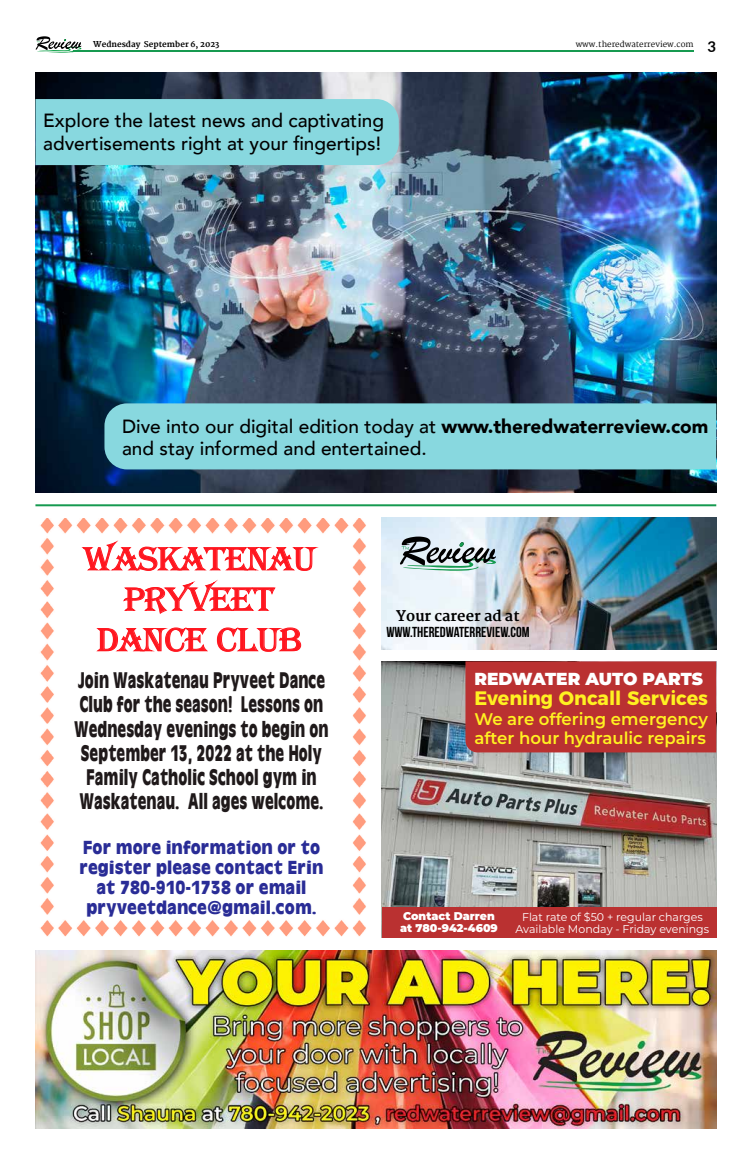
<style>
.page{position:relative;width:756px;height:1170px;background:#fff}
.page>*{position:absolute;margin:0;border:0;box-sizing:border-box;transform-origin:0 0}
.t1{font:33.3px/40.4px "Algerian Bas D";letter-spacing:-.005em;color:#ff161f;text-align:center;scale:1.06 1}
.t2{font:900 22.4px/24.2px "Antiquarian";color:#1f191a;text-align:center;scale:.66 1}
.t3{font:700 19.4px "Montserrat";color:#fff121}
.t4{font:500 19.1px/22.9px "Avenir";color:#000}
.t5{font:900 18.7px/20.1px "Antiquarian";color:#292c96;text-align:center;scale:.89 1}
.t6{font:900 17.4px "Montserrat";letter-spacing:-.01em;color:#fff}
.t7{font:600 16.9px/19.4px "Montserrat";color:#fff121}
.t8{font:700 14.9px "Lato";color:#000}
.t9{font:700 14.5px "Bebas Neue";color:#000}
.t10{font:800 14.5px "Martel";color:#000}
.t11{font:11.2px/12.3px "Montserrat";color:#fff;text-align:center}
.t12{font:900 11.2px/12.3px "Montserrat";color:#fff}
.t13{font:8px "Martel";color:#000}
.t14{font:800 8px "Martel";color:#000}
.s1{font-weight:900}
</style>
<div class="page">
<hr style="left:73px;top:51px;width:620px;height:1px;background:#169a50">
<svg style="left:36px;top:36px;width:45px;height:17px"></svg>
<img style="left:382px;top:517px;width:334px;height:132px">
<svg style="left:400px;top:536px;width:96px;height:34px;background:#98a8a9"></svg>
<img style="left:35px;top:950px;width:681px;height:178px">
<img style="left:40px;top:518px;width:326px;height:419px">
<svg style="left:80px;top:537px;width:243px;height:78px"></svg>
<svg style="left:95px;top:621px;width:114px;height:31px"></svg>
<svg style="left:216px;top:621px;width:85px;height:31px"></svg>
<img style="left:40px;top:918px;width:326px;height:18px">
<hr style="left:35px;top:504px;width:681px;height:2px;background:#169a50">
<img style="left:382px;top:661px;width:334px;height:245px">
<div style="left:382px;top:906px;width:334px;height:31px;background:#ba3131"></div>
<div style="left:465px;top:661px;width:251px;height:91px;background:#ba3131"></div>
<img style="left:35px;top:72px;width:681px;height:420px">
<div style="left:35px;top:99px;width:363px;height:66px;background:#88d8df"></div>
<div style="left:104px;top:403px;width:612px;height:66px;background:#88d8df"></div>
<p class="t14" style="left:93px;top:39px;width:128px">Wednesday September 6, 2023</p>
<p class="t13" style="left:575px;top:39px;width:119px">www.theredwaterreview.com</p>
<p class="t8" style="left:707px;top:36px;width:10px">3</p>
<p class="t4" style="left:43px;top:108px;width:342px">Explore the latest news and captivating advertisements right at your fingertips!</p>
<p class="t4" style="left:122px;top:413px;width:588px">Dive into our digital edition today at <span class="s1">www.theredwaterreview.com </span>and stay informed and entertained.</p>
<h1 class="t1" style="left:83px;top:540px;width:220px">WASKATENAU<br>PRYVEET<br>DANCE CLUB</h1>
<p class="t2" style="left:74px;top:668px;width:387px">Join Waskatenau Pryveet Dance<br>Club for the season! Lessons on<br>Wednesday evenings to begin on<br>September 13, 2022 at the Holy<br>Family Catholic School gym in<br>Waskatenau. All ages welcome.</p>
<p class="t5" style="left:79px;top:837px;width:275px">For more information or to register please contact Erin at 780-910-1738 or email pryveetdance@gmail.com.</p>
<p class="t10" style="left:396px;top:607px;width:125px">Your career ad at</p>
<p class="t9" style="left:386px;top:624px;width:145px">WWW.THEREDWATERREVIEW.COM</p>
<p class="t6" style="left:474px;top:665px;width:230px">REDWATER AUTO PARTS</p>
<p class="t3" style="left:474px;top:682px;width:235px">Evening Oncall Services</p>
<p class="t7" style="left:474px;top:708px;width:235px">We are offering emergency after hour hydraulic repairs</p>
<p class="t12" style="left:400px;top:908px;width:99px">Contact Darren at 780-942-4609</p>
<p class="t11" style="left:515px;top:909px;width:195px">Flat rate of $50 + regular charges<br>Available Monday - Friday evenings</p>
</div>
